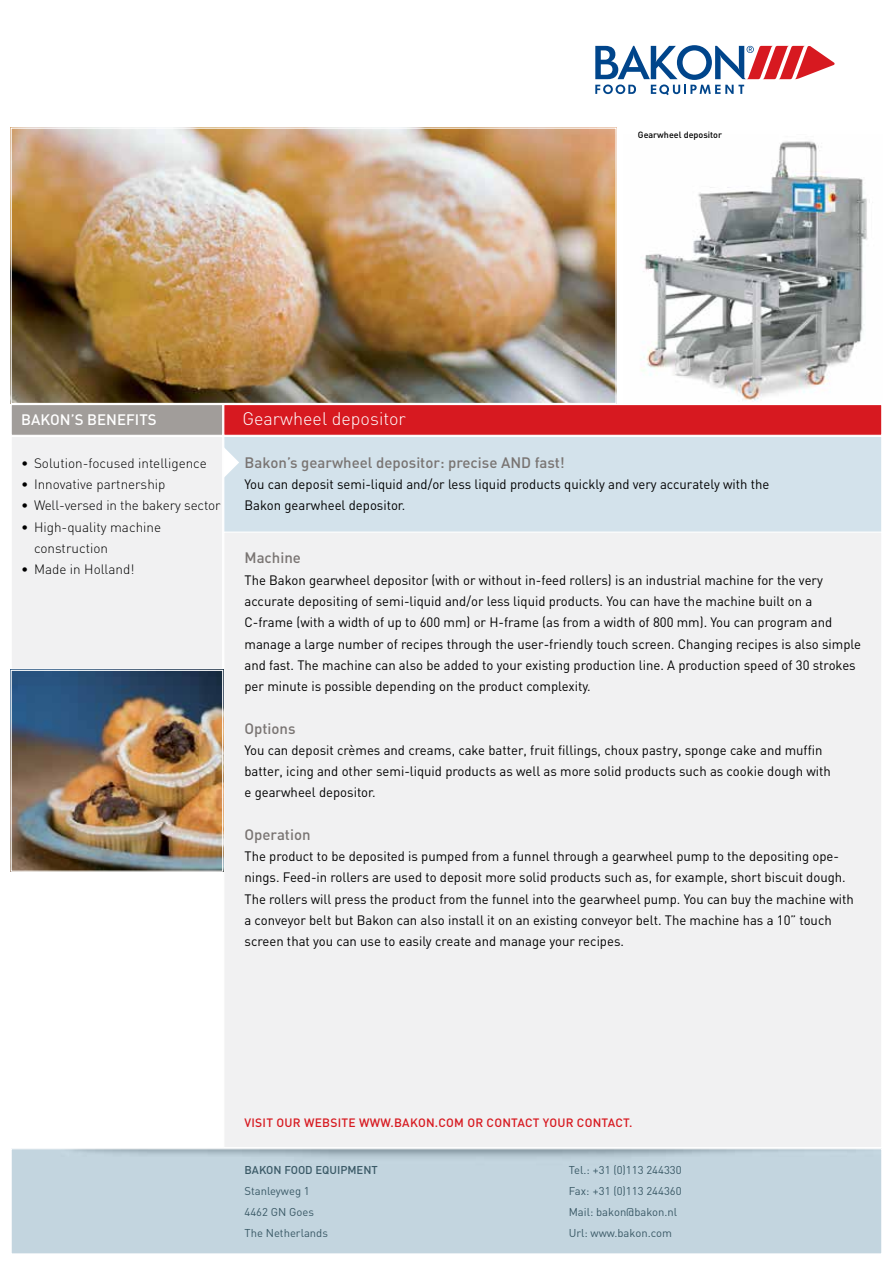
<style>
.page{position:relative;width:893px;height:1263px;background:#fff}
.page>*{position:absolute;margin:0;border:0;box-sizing:border-box;transform-origin:0 0}
.t1{font:300 18px "DIN";color:#fff}
.t2{font:500 15px "DIN";color:#797472}
.t3{font:500 15px "DIN";color:#fff}
.t4{font:13.5px/21.3px "DIN";color:#000}
.t5{font:300 13.5px/21.3px "DIN";color:#000}
.t6{font:500 12px "DIN";letter-spacing:.02em;color:#d71920}
.t7{font:11.25px/21px "DIN";color:#3a5966}
.t8{font:500 11.25px "DIN";color:#3a5966}
.t9{font:500 9px "DIN";color:#000}
</style>
<div class="page">
<div style="left:223px;top:436px;width:659px;height:223px;background:#d3e2eb;border:1px solid #fff"></div>
<div style="left:223px;top:531px;width:659px;height:617px;background:#f1f1f2;border:1px solid #fff"></div>
<svg style="left:595px;top:45px;width:239px;height:50px"></svg>
<div style="left:11px;top:436px;width:212px;height:234px;background:#f1f1f2;border:1px solid #fff"></div>
<img style="left:640px;top:141px;width:228px;height:260px">
<img style="left:13px;top:130px;width:602px;height:272px">
<div style="left:11px;top:128px;width:606px;height:276px;border:1px solid #fff"></div>
<div style="left:11px;top:1148px;width:871px;height:106px;border:1px solid #fff"></div>
<div style="left:223px;top:404px;width:659px;height:32px;background:#d71920;border:1px solid #fff"></div>
<div style="left:11px;top:404px;width:212px;height:32px;background:#a19d9a;border:1px solid #fff"></div>
<img style="left:13px;top:672px;width:208px;height:198px">
<div style="left:11px;top:670px;width:212px;height:202px;border:1px solid #fff"></div>
<svg style="left:223px;top:446px;width:16px;height:32px"></svg>
<p class="t9" style="left:638px;top:129px;width:86px">Gearwheel depositor</p>
<p class="t3" style="left:21px;top:410px;width:137px">BAKON’S BENEFITS</p>
<p class="t5" style="left:21px;top:452px;width:187px">• Solution-focused intelligence</p>
<p class="t5" style="left:21px;top:473px;width:146px">• Innovative partnership</p>
<p class="t5" style="left:21px;top:495px;width:201px">• Well-versed in the bakery sector</p>
<p class="t5" style="left:34px;top:516px;width:129px;text-indent:-13px">• High-quality machine construction</p>
<p class="t5" style="left:21px;top:558px;width:115px">• Made in Holland!</p>
<h1 class="t1" style="left:242px;top:408px;width:165px">Gearwheel depositor</h1>
<p class="t2" style="left:244px;top:453px;width:322px">Bakon’s gearwheel depositor: precise AND fast!</p>
<p class="t4" style="left:244px;top:473px;width:527px">You can deposit semi-liquid and/or less liquid products quickly and very accurately with the<br>Bakon gearwheel depositor.</p>
<p class="t2" style="left:244px;top:548px;width:58px">Machine</p>
<p class="t4" style="left:244px;top:569px;width:618px">The Bakon gearwheel depositor (with or without in-feed rollers) is an industrial machine for the very accurate depositing of semi-liquid and/or less liquid products. You can have the machine built on a C-frame (with a width of up to 600 mm) or H-frame (as from a width of 800 mm). You can program and manage a large number of recipes through the user-friendly touch screen. Changing recipes is also simple and fast. The machine can also be added to your existing production line. A production speed of 30 strokes per minute is possible depending on the product complexity.</p>
<p class="t2" style="left:244px;top:718px;width:53px">Options</p>
<p class="t4" style="left:244px;top:739px;width:588px">You can deposit crèmes and creams, cake batter, fruit fillings, choux pastry, sponge cake and muffin batter, icing and other semi-liquid products as well as more solid products such as cookie dough with e gearwheel depositor.</p>
<p class="t2" style="left:244px;top:825px;width:68px">Operation</p>
<p class="t4" style="left:244px;top:845px;width:611px">The product to be deposited is pumped from a funnel through a gearwheel pump to the depositing ope&shy;nings. Feed-in rollers are used to deposit more solid products such as, for example, short biscuit dough.<br>The rollers will press the product from the funnel into the gearwheel pump. You can buy the machine with a conveyor belt but Bakon can also install it on an existing conveyor belt. The machine has a 10” touch screen that you can use to easily create and manage your recipes.</p>
<p class="t6" style="left:244px;top:1115px;width:389px">VISIT OUR WEBSITE WWW.BAKON.COM OR CONTACT YOUR CONTACT.</p>
<p class="t8" style="left:244px;top:1163px;width:135px">BAKON FOOD EQUIPMENT</p>
<p class="t7" style="left:244px;top:1181px;width:85px">Stanleyweg 1<br>4462 GN Goes<br>The Netherlands</p>
<p class="t7" style="left:569px;top:1160px;width:114px">Tel.: +31 (0)113 244330<br>Fax: +31 (0)113 244360<br>Mail: bakon@bakon.nl<br>Url: www.bakon.com</p>
</div>
